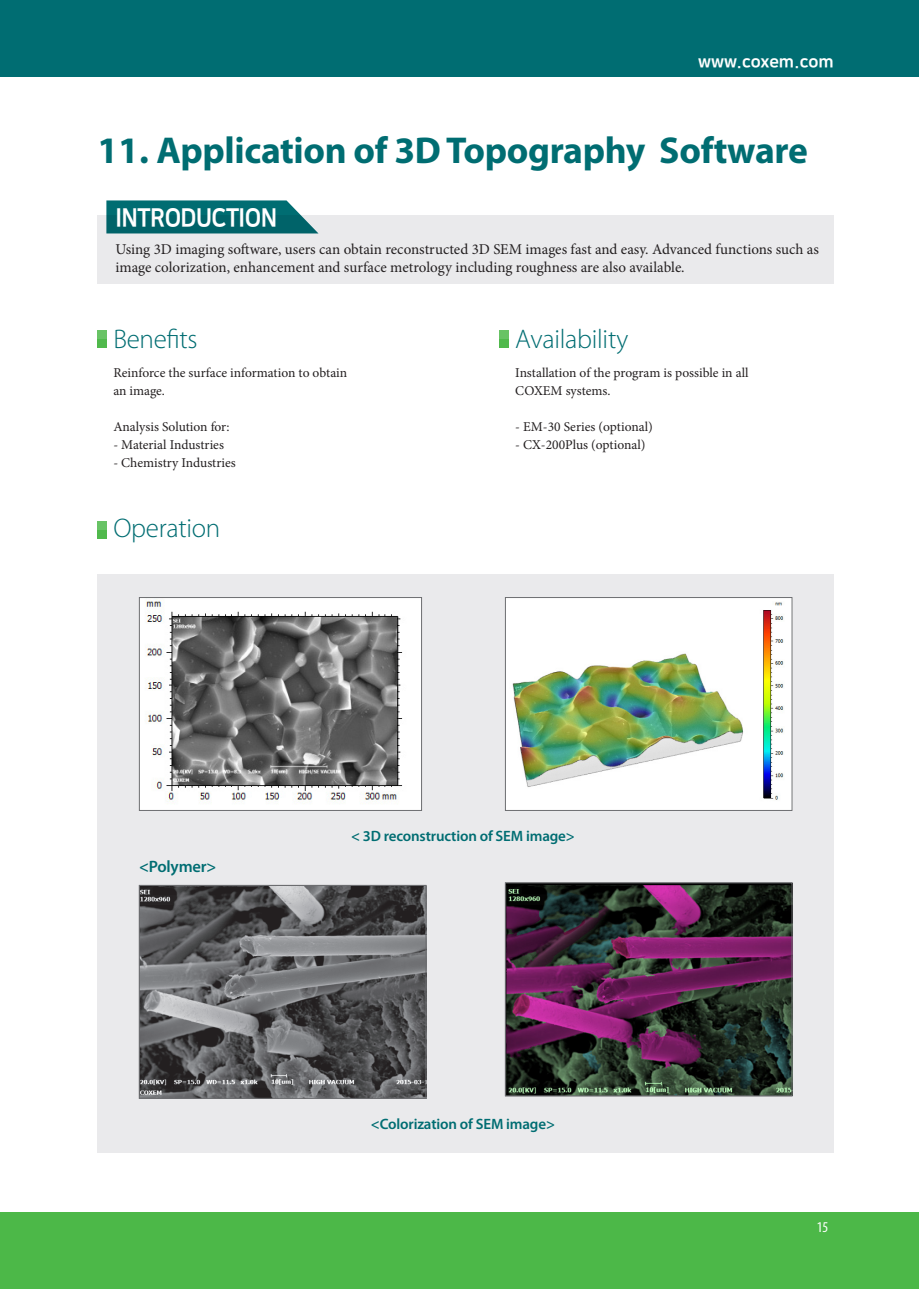
<style>
.page{position:relative;width:919px;height:1289px;background:#fff}
.page>*{position:absolute;margin:0;border:0;box-sizing:border-box;transform-origin:0 0}
.t1{font:700 37.5px "Myriad Pro";letter-spacing:-.01em;color:#006d72}
.t2{font:300 27px "Myriad Pro";letter-spacing:-.01em;color:#006d72}
.t3{font:25.5px "Nanum Square OTF ac EB";letter-spacing:-.025em;color:#fff;scale:.9 1}
.t4{font:16.5px "Nanum Square OTF ac EB";color:#fff}
.t5{font:600 16.5px "Myriad Pro";letter-spacing:-.01em;color:#006d72}
.t6{font:15px/18px "Minion Pro";color:#231f20}
.t7{font:600 15px "Myriad Pro";letter-spacing:-.01em;color:#006d72}
.t8{font:condensed 15px "Myriad Pro";color:#fff}
.t9{font:13.5px/18px "Minion Pro";color:#231f20}
</style>
<div class="page">
<div style="left:0;top:1212px;width:918px;height:76px;background:#4cb848"></div>
<div style="left:0;top:0;width:918px;height:77px;background:#006d72"></div>
<div style="left:97px;top:330px;width:10px;height:18px;background:#68c365"></div>
<div style="left:97px;top:339px;width:10px;height:9px;background:#4cb848"></div>
<div style="left:498px;top:330px;width:10px;height:18px;background:#68c365"></div>
<div style="left:498px;top:339px;width:10px;height:9px;background:#4cb848"></div>
<div style="left:97px;top:574px;width:736px;height:579px;background:#e6e7e9"></div>
<img style="left:507px;top:599px;width:283px;height:209px">
<img style="left:141px;top:599px;width:278px;height:209px">
<div style="left:139px;top:597px;width:282px;height:213px;border:1px solid #6c6d70"></div>
<div style="left:505px;top:597px;width:287px;height:213px;border:1px solid #6c6d70"></div>
<img style="left:141px;top:887px;width:283px;height:209px">
<div style="left:139px;top:885px;width:287px;height:213px;border:1px solid #6c6d70"></div>
<img style="left:507px;top:884px;width:283px;height:209px">
<div style="left:505px;top:882px;width:287px;height:213px;border:1px solid #6c6d70"></div>
<div style="left:97px;top:521px;width:10px;height:17px;background:#68c365"></div>
<div style="left:97px;top:530px;width:10px;height:8px;background:#4cb848"></div>
<div style="left:97px;top:215px;width:736px;height:69px;background:#e6e7e9"></div>
<svg style="left:106px;top:200px;width:212px;height:33px;background:#167479"></svg>
<p class="t4" style="left:698px;top:53px;width:137px">www.coxem.com</p>
<p class="t1" style="left:97px;top:125px;width:712px">11. Application of 3D Topography Software</p>
<p class="t3" style="left:115px;top:204px;width:181px">INTRODUCTION</p>
<p class="t6" style="left:115px;top:240px;width:705px">Using 3D imaging software, users can obtain reconstructed 3D SEM images fast and easy. Advanced functions such as image colorization, enhancement and surface metrology including roughness are also available.</p>
<p class="t2" style="left:113px;top:323px;width:86px">Benefits</p>
<p class="t2" style="left:515px;top:323px;width:114px">Availability</p>
<p class="t9" style="left:113px;top:364px;width:235px">Reinforce the surface information to obtain</p>
<p class="t9" style="left:113px;top:382px;width:53px">an image.</p>
<p class="t9" style="left:113px;top:418px;width:118px">Analysis Solution for:</p>
<p class="t9" style="left:113px;top:436px;width:112px">- Material Industries</p>
<p class="t9" style="left:113px;top:454px;width:124px">- Chemistry Industries</p>
<p class="t2" style="left:113px;top:512px;width:109px">Operation</p>
<p class="t9" style="left:515px;top:364px;width:235px">Installation of the program is possible in all<br>COXEM systems.</p>
<p class="t9" style="left:515px;top:418px;width:139px">- EM-30 Series (optional)</p>
<p class="t9" style="left:515px;top:436px;width:132px">- CX-200Plus (optional)</p>
<p class="t5" style="left:139px;top:855px;width:79px">&lt;Polymer&gt;</p>
<p class="t7" style="left:351px;top:826px;width:225px">&lt; 3D reconstruction of SEM image&gt;</p>
<p class="t7" style="left:371px;top:1114px;width:185px">&lt;Colorization of SEM image&gt;</p>
<p class="t8" style="left:816px;top:1218px;width:13px">15</p>
</div>
